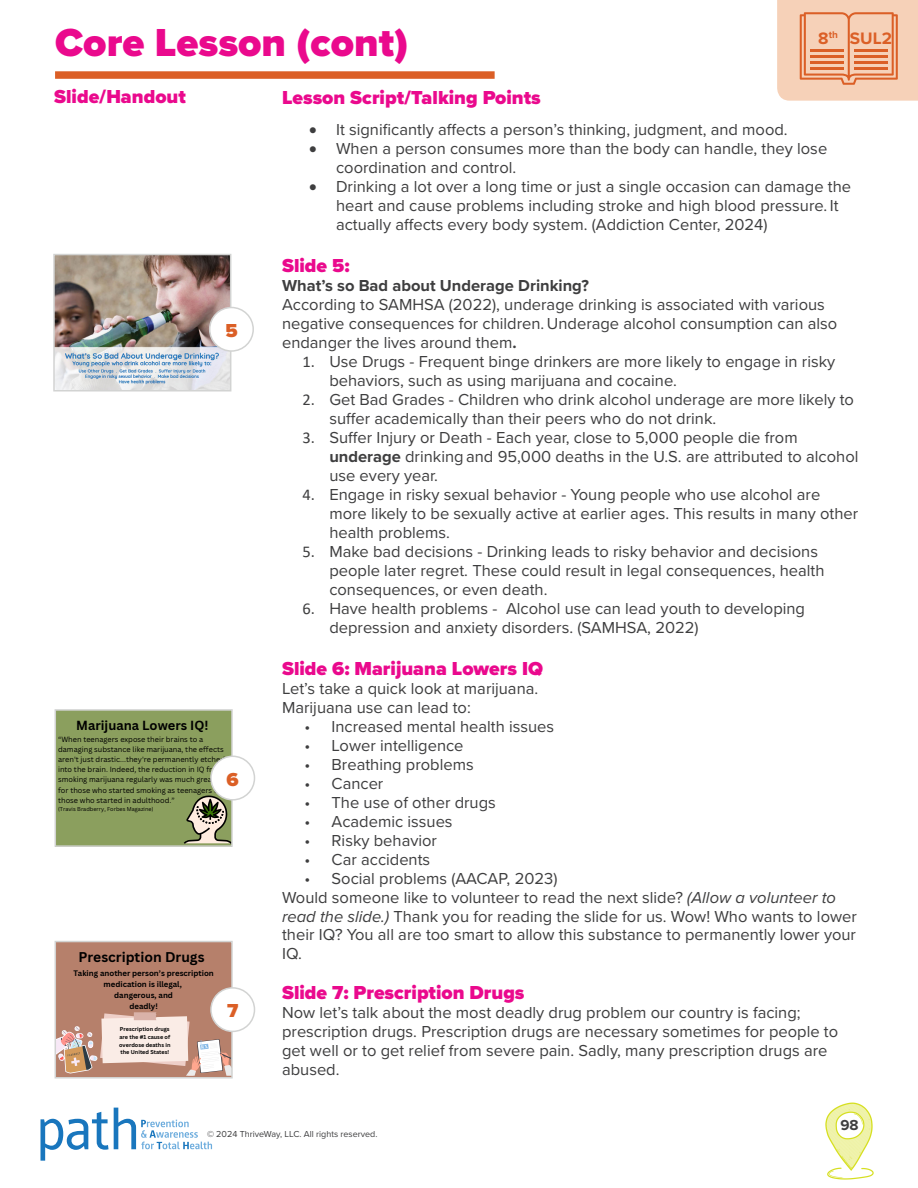
<style>
.page{position:relative;width:918px;height:1188px;background:#fff}
.page>*{position:absolute;margin:0;border:0;box-sizing:border-box;transform-origin:0 0}
.t1{font:900 40.5px "Proxima Nova";color:#ea098d}
.Paragraph_Style_-_11_pt{font:900 19.5px "Proxima Nova";color:#ea098d}
.Paragraph_Style_-_11_pt-2{font:900 19.5px "Proxima Nova";color:#db5f26}
.t2{font:700 17.25px "Proxima Nova";color:#db5f26}
.t3{font:16.5px/18.9px "Proxima Nova";color:#3e3e3f}
.t4{font:700 16.5px "Proxima Nova";color:#3e3e3f}
.t5{font:700 15px "Proxima Nova";color:#3e3e3f}
.t6{font:700 13.8px "Canva Sans";color:#000}
.t7{font:700 12.9px "Canva Sans";color:#000}
.t8{font:9px "Proxima Nova";color:#3e3e3f}
.t9{font:700 7.8px/10.8px "Canva Sans";color:#000;text-align:center}
.t10{font:7.35px/10.2px "Canva Sans";color:#000}
.t11{font:700 5.55px/7.5px "Canva Sans";color:#000}
.t12{font:5.55px "Canva Sans";color:#000}
.s1{font-weight:700}
.s2{font-family:"Calibri"}
.s3{font-style:italic}
</style>
<div class="page">
<svg style="left:825px;top:1103px;width:49px;height:77px"></svg>
<svg style="left:777px;top:0;width:141px;height:101px"></svg>
<hr style="left:810px;top:49px;width:34px;height:2px;background:#db5f26">
<hr style="left:810px;top:55px;width:34px;height:2px;background:#db5f26">
<hr style="left:810px;top:61px;width:34px;height:2px;background:#db5f26">
<hr style="left:810px;top:67px;width:34px;height:2px;background:#db5f26">
<hr style="left:854px;top:49px;width:34px;height:2px;background:#db5f26">
<hr style="left:854px;top:55px;width:34px;height:2px;background:#db5f26">
<hr style="left:854px;top:61px;width:34px;height:2px;background:#db5f26">
<hr style="left:854px;top:67px;width:34px;height:2px;background:#db5f26">
<svg style="left:41px;top:1108px;width:171px;height:53px"></svg>
<div style="left:55px;top:710px;width:177px;height:136px;background:#8b9f5e"></div>
<svg style="left:184px;top:795px;width:46px;height:49px"></svg>
<div style="left:55px;top:709px;width:178px;height:138px;border:2px solid #d2d3d2"></div>
<div style="left:55px;top:942px;width:177px;height:136px;background:#b6806b"></div>
<svg style="left:58px;top:1012px;width:172px;height:63px"></svg>
<div style="left:55px;top:941px;width:178px;height:137px;border:2px solid #d2d3d2"></div>
<div style="left:211px;top:756px;width:44px;height:44px;background:#fff;border-radius:50%"></div>
<div style="left:210px;top:756px;width:45px;height:45px;border:2px solid #d2d3d2;border-radius:50%"></div>
<div style="left:211px;top:988px;width:44px;height:43px;background:#fff;border-radius:50%"></div>
<div style="left:210px;top:987px;width:45px;height:45px;border:2px solid #d2d3d2;border-radius:50%"></div>
<div style="left:55px;top:71px;width:440px;height:8px;background:#db5f26"></div>
<img style="left:56px;top:257px;width:172px;height:132px">
<div style="left:53px;top:254px;width:178px;height:138px;border:2px solid #d2d3d2"></div>
<div style="left:210px;top:307px;width:43px;height:44px;background:#fff;border-radius:50%"></div>
<div style="left:209px;top:307px;width:45px;height:45px;border:2px solid #d2d3d2;border-radius:50%"></div>
<p class="t1" style="left:55px;top:12px;width:355px">Core Lesson (cont)</p>
<p class="t2" style="left:818px;top:25px;width:75px">8<sup>th</sup> SUL2</p>
<p class="Paragraph_Style_-_11_pt" style="left:54px;top:81px;width:133px">Slide/Handout</p>
<p class="Paragraph_Style_-_11_pt" style="left:282px;top:83px;width:260px">Lesson Script/Talking Points</p>
<p class="t3" style="left:309px;top:120px;width:480px">• It significantly affects a person’s thinking, judgment, and mood.</p>
<p class="t3" style="left:336px;top:139px;width:493px;text-indent:-27px">• When a person consumes more than the body can handle, they lose coordination and control.</p>
<p class="t3" style="left:336px;top:177px;width:517px;text-indent:-27px">• Drinking a lot over a long time or just a single occasion can damage the heart and cause problems including stroke and high blood pressure. It actually affects every body system. (Addiction Center, 2024)</p>
<p class="Paragraph_Style_-_11_pt" style="left:282px;top:251px;width:69px">Slide 5:</p>
<p class="t4" style="left:282px;top:273px;width:308px">What’s so Bad about Underage Drinking?</p>
<p class="t3" style="left:282px;top:295px;width:557px">According to SAMHSA (2022), underage drinking is associated with various negative consequences for children. Underage alcohol consumption can also endanger the lives around them<span class="s1">.</span></p>
<p class="t3" style="left:329px;top:352px;width:508px;text-indent:-27px"><span class="s2">1.</span> Use Drugs - Frequent binge drinkers are more likely to engage in risky behaviors, such as using marijuana and cocaine.</p>
<p class="t3" style="left:329px;top:389px;width:526px;text-indent:-27px"><span class="s2">2.</span> Get Bad Grades - Children who drink alcohol underage are more likely to suffer academically than their peers who do not drink.</p>
<p class="t3" style="left:329px;top:427px;width:531px;text-indent:-27px"><span class="s2">3.</span> Suffer Injury or Death - Each year, close to 5,000 people die from <span class="s1">underage</span> drinking and 95,000 deaths in the U.S. are attributed to alcohol use every year.</p>
<p class="t3" style="left:329px;top:484px;width:530px;text-indent:-27px"><span class="s2">4.</span> Engage in risky sexual behavior - Young people who use alcohol are more likely to be sexually active at earlier ages. This results in many other health problems.</p>
<p class="t3" style="left:329px;top:541px;width:497px;text-indent:-27px"><span class="s2">5.</span> Make bad decisions - Drinking leads to risky behavior and decisions people later regret. These could result in legal consequences, health consequences, or even death.</p>
<p class="t3" style="left:329px;top:598px;width:477px;text-indent:-27px"><span class="s2">6.</span> Have health problems - Alcohol use can lead youth to developing depression and anxiety disorders. (SAMHSA, 2022)</p>
<p class="Paragraph_Style_-_11_pt" style="left:282px;top:654px;width:262px">Slide 6: Marijuana Lowers IQ</p>
<p class="t3" style="left:282px;top:678px;width:258px">Let’s take a quick look at marijuana.</p>
<p class="t3" style="left:282px;top:697px;width:190px">Marijuana use can lead to:</p>
<p class="t3" style="left:305px;top:716px;width:251px">• Increased mental health issues</p>
<p class="t3" style="left:305px;top:735px;width:161px">• Lower intelligence</p>
<p class="t3" style="left:305px;top:754px;width:171px">• Breathing problems</p>
<p class="t3" style="left:305px;top:773px;width:80px">• Cancer</p>
<p class="t3" style="left:305px;top:792px;width:193px">• The use of other drugs</p>
<p class="t3" style="left:305px;top:811px;width:150px">• Academic issues</p>
<p class="t3" style="left:305px;top:830px;width:134px">• Risky behavior</p>
<p class="t3" style="left:305px;top:849px;width:127px">• Car accidents</p>
<p class="t3" style="left:305px;top:868px;width:254px">• Social problems (AACAP, 2023)</p>
<p class="t3" style="left:282px;top:887px;width:576px">Would someone like to volunteer to read the next slide? <span class="s3">(Allow a volunteer to read the slide.)</span> Thank you for reading the slide for us. Wow! Who wants to lower their IQ? You all are too smart to allow this substance to permanently lower your IQ.</p>
<p class="Paragraph_Style_-_11_pt" style="left:282px;top:978px;width:244px">Slide 7: Prescription Drugs</p>
<p class="t3" style="left:282px;top:1003px;width:558px">Now let’s talk about the most deadly drug problem our country is facing; prescription drugs. Prescription drugs are necessary sometimes for people to get well or to get relief from severe pain. Sadly, many prescription drugs are abused.</p>
<p class="Paragraph_Style_-_11_pt-2" style="left:225px;top:316px;width:14px">5</p>
<p class="t7" style="left:76px;top:717px;width:134px">Marijuana Lowers IQ!</p>
<p class="t10" style="left:58px;top:734px;width:174px">“When teenagers expose their brains to a damaging substance like marijuana, the effects aren't just drastic...they're permanently etched into the brain. Indeed, the reduction in IQ from smoking marijuana regularly was much greater for those who started smoking as teenagers than those who started in adulthood.”</p>
<p class="t12" style="left:58px;top:806px;width:97px">(Travis Bradberry, Forbes Magazine)</p>
<p class="Paragraph_Style_-_11_pt-2" style="left:227px;top:765px;width:14px">6</p>
<p class="t6" style="left:78px;top:949px;width:128px">Prescription Drugs</p>
<p class="t9" style="left:73px;top:968px;width:142px">Taking another person’s prescription medication is illegal,<br>dangerous, and<br>deadly!</p>
<p class="Paragraph_Style_-_11_pt-2" style="left:227px;top:996px;width:13px">7</p>
<p class="t11" style="left:119px;top:1026px;width:53px">Prescription drugs are the #1 cause of overdose deaths in the United States!</p>
<p class="t8" style="left:207px;top:1128px;width:172px">© 2024 ThriveWay, LLC. All rights reserved.</p>
<p class="t5" style="left:840px;top:1114px;width:20px">98</p>
</div>
